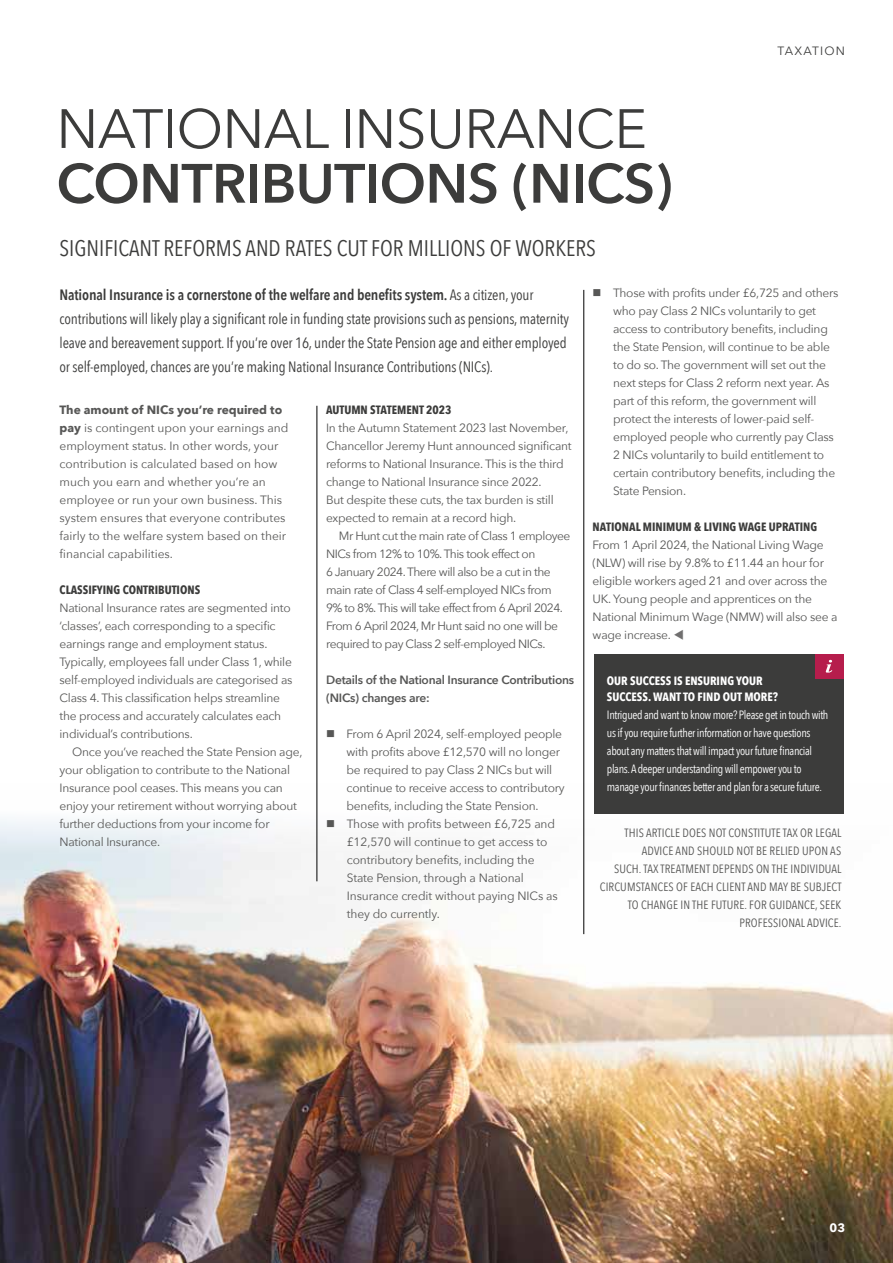
<style>
.page{position:relative;width:893px;height:1263px;background:#fff}
.page>*{position:absolute;margin:0;border:0;box-sizing:border-box;transform-origin:0 0}
.t1{font:600 54.75px "Avenir Next";letter-spacing:-.01em;color:#3c3c3b}
.t2{font:54.75px "Avenir Next";letter-spacing:-.01em;color:#3c3c3b}
.t3{font:22.5px "Avenir Next Condensed";color:#3c3c3b}
.t4{font:15px/24px "Avenir Next Condensed";letter-spacing:-.01em;color:#3c3c3b}
.t5{font:12px/18px "Avenir Next";letter-spacing:-.02em;color:#575756}
.t6{font:12px/18px "Avenir Next";color:#575756}
.t7{font:12px/18px "Avenir Next";letter-spacing:-.04em;color:#575756}
.t8{font:12px/18px "Avenir Next Condensed";letter-spacing:-.03em;color:#fff}
.t9{font:12px/18px "Avenir Next Condensed";letter-spacing:.01em;color:#575756;text-align:right}
.t10{font:700 12px "Avenir Next Condensed";color:#3c3c3b}
.t11{font:600 12px/18px "Avenir Next";letter-spacing:-.02em;color:#575756}
.t12{font:700 12px/16.5px "Avenir Next Condensed";color:#fff}
.t13{font:12px "Avenir Next";letter-spacing:.1em;color:#3c3c3b}
.t14{font:700 12px "Avenir Next";color:#fff}
.s1{font-weight:600}
.s2{font-weight:700}
.s3{color:#706f6f}
</style>
<div class="page">
<img style="left:0;top:810px;width:893px;height:453px">
<div style="left:594px;top:654px;width:249px;height:159px;background:#3c3c3b"></div>
<div style="left:815px;top:654px;width:28px;height:25px;background:#b61d4c"></div>
<svg style="left:826px;top:660px;width:6px;height:13px"></svg>
<hr style="left:583px;top:290px;width:1px;height:644px;background:#000">
<hr style="left:317px;top:406px;width:1px;height:475px;background:#000">
<h1 class="t2" style="left:56px;top:83px;width:592px">NATIONAL INSURANCE</h1>
<h1 class="t1" style="left:56px;top:137px;width:618px">CONTRIBUTIONS (NICS)</h1>
<p class="t13" style="left:777px;top:40px;width:69px">TAXATION</p>
<h2 class="t3" style="left:60px;top:229px;width:538px">SIGNIFICANT REFORMS AND RATES CUT FOR MILLIONS OF WORKERS</h2>
<p class="t4" style="left:60px;top:282px;width:511px"><span class="s1">National Insurance is a cornerstone of the welfare and benefits system.</span> As a citizen, your contributions will likely play a significant role in funding state provisions such as pensions, maternity leave and bereavement support. If you’re over 16, under the State Pension age and either employed or self-employed, chances are you’re making National Insurance Contributions (NICs).</p>
<p class="t6" style="left:60px;top:400px;width:230px"><span class="s2">The amount of NICs you’re required to pay</span> is contingent upon your earnings and employment status. In other words, your contribution is calculated based on how much you earn and whether you’re an employee or run your own business. This system ensures that everyone contributes fairly to the welfare system based on their financial capabilities.</p>
<p class="t10" style="left:60px;top:582px;width:142px">CLASSIFYING CONTRIBUTIONS</p>
<p class="t5" style="left:60px;top:598px;width:235px">National Insurance rates are segmented into ‘classes’, each corresponding to a specific earnings range and employment status.<br>Typically, employees fall under Class 1, while self-employed individuals are categorised as Class 4. This classification helps streamline the process and accurately calculates each individual’s contributions.</p>
<p class="t5" style="left:60px;top:742px;width:244px;text-indent:13px">Once you’ve reached the State Pension age, your obligation to contribute to the National Insurance pool ceases. This means you can enjoy your retirement without worrying about further deductions from your income for National Insurance.</p>
<p class="t5" style="left:613px;top:283px;width:227px;text-indent:-20px">■ Those with profits under £6,725 and others who pay Class 2 NICs voluntarily to get access to contributory benefits, including the State Pension, will continue to be able to do so. The government will set out the next steps for Class 2 reform next year. As part of this reform, the government will protect the interests of lower-paid self&shy;employed people who currently pay Class 2 NICs voluntarily to build entitlement to certain contributory benefits, including the State Pension.</p>
<p class="t10" style="left:593px;top:519px;width:226px">NATIONAL MINIMUM &amp; LIVING WAGE UPRATING</p>
<p class="t5" style="left:593px;top:535px;width:246px">From 1 April 2024, the National Living Wage (NLW) will rise by 9.8% to £11.44 an hour for eligible workers aged 21 and over across the UK. Young people and apprentices on the National Minimum Wage (NMW) will also see a wage increase. <span class="s3">▼</span></p>
<p class="t10" style="left:326px;top:402px;width:127px">AUTUMN STATEMENT 2023</p>
<p class="t5" style="left:326px;top:418px;width:247px">In the Autumn Statement 2023 last November, Chancellor Jeremy Hunt announced significant reforms to National Insurance. This is the third change to National Insurance since 2022.<br>But despite these cuts, the tax burden is still expected to remain at a record high.</p>
<p class="t7" style="left:326px;top:526px;width:246px;text-indent:13px">Mr Hunt cut the main rate of Class 1 employee NICs from 12% to 10%. This took effect on<br>6 January 2024. There will also be a cut in the main rate of Class 4 self-employed NICs from 9% to 8%. This will take effect from 6 April 2024.<br>From 6 April 2024, Mr Hunt said no one will be required to pay Class 2 self-employed NICs.</p>
<p class="t11" style="left:326px;top:671px;width:250px">Details of the National Insurance Contributions (NICs) changes are:</p>
<p class="t5" style="left:347px;top:724px;width:220px;text-indent:-20px">■ From 6 April 2024, self-employed people with profits above £12,570 will no longer be required to pay Class 2 NICs but will continue to receive access to contributory benefits, including the State Pension.</p>
<p class="t5" style="left:347px;top:814px;width:212px;text-indent:-21px">■ Those with profits between £6,725 and £12,570 will continue to get access to contributory benefits, including the State Pension, through a National Insurance credit without paying NICs as they do currently.</p>
<p class="t12" style="left:607px;top:672px;width:173px">OUR SUCCESS IS ENSURING YOUR<br>SUCCESS. WANT TO FIND OUT MORE?</p>
<p class="t8" style="left:607px;top:706px;width:223px">Intrigued and want to know more? Please get in touch with us if you require further information or have questions about any matters that will impact your future financial plans. A deeper understanding will empower you to manage your finances better and plan for a secure future.</p>
<p class="t9" style="left:600px;top:823px;width:243px">THIS ARTICLE DOES NOT CONSTITUTE TAX OR LEGAL ADVICE AND SHOULD NOT BE RELIED UPON AS<br>SUCH. TAX TREATMENT DEPENDS ON THE INDIVIDUAL CIRCUMSTANCES OF EACH CLIENT AND MAY BE SUBJECT TO CHANGE IN THE FUTURE. FOR GUIDANCE, SEEK PROFESSIONAL ADVICE.</p>
<p class="t14" style="left:830px;top:1218px;width:17px">03</p>
</div>
